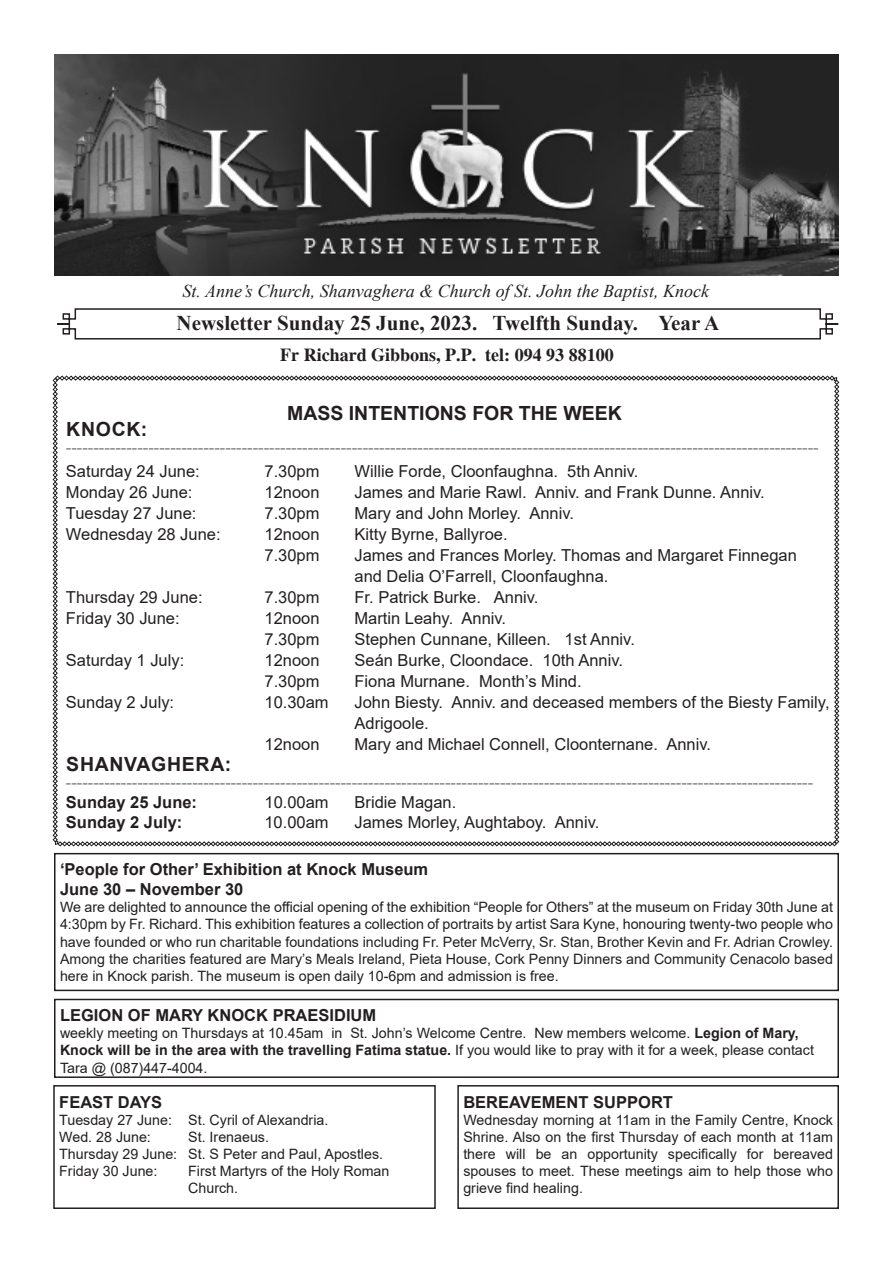
<style>
.page{position:relative;width:893px;height:1263px;background:#fff}
.page>*{position:absolute;margin:0;border:0;box-sizing:border-box;transform-origin:0 0}
.t1{font:700 21px "Times New Roman";color:#231f20}
.t2{font:700 19.5px "Arial";color:#231f20}
.t3{font:700 19.5px "Arial";letter-spacing:.035em;color:#231f20}
.t4{font:italic 18px "Times New Roman";color:#231f20}
.t5{font:700 18px "Times";color:#231f20}
.t6{font:16.5px/21px "Arial";color:#231f20}
.t7{font:16.5px "Arial";color:#8a8c8f}
.t8{font:700 16.5px/19.8px "Arial";color:#231f20}
.t9{font:14.25px/17.1px "Arial";color:#231f20}
.s1{font-weight:700}
</style>
<div class="page">
<svg style="left:53px;top:376px;width:786px;height:470px"></svg>
<svg style="left:57px;top:308px;width:782px;height:32px"></svg>
<img style="left:54px;top:54px;width:785px;height:221px">
<div style="left:54px;top:853px;width:785px;height:138px;border:2px solid #231f20"></div>
<div style="left:54px;top:999px;width:785px;height:79px;border:2px solid #231f20"></div>
<div style="left:53px;top:1085px;width:383px;height:124px;border:2px solid #231f20"></div>
<div style="left:457px;top:1085px;width:382px;height:124px;border:2px solid #231f20"></div>
<p class="t4" style="left:183px;top:278px;width:528px">St. Anne’s Church, Shanvaghera &amp; Church of St. John the Baptist, Knock</p>
<h1 class="t1" style="left:177px;top:308px;width:544px">Newsletter Sunday 25 June, 2023. Twelfth Sunday. Year A</h1>
<p class="t5" style="left:280px;top:344px;width:335px">Fr Richard Gibbons, P.P. tel: 094 93 88100</p>
<h2 class="t2" style="left:287px;top:400px;width:336px">MASS INTENTIONS FOR THE WEEK</h2>
<h2 class="t2" style="left:66px;top:415px;width:83px">KNOCK:</h2>
<p class="t7" style="left:66px;top:436px;width:754px">-----------------------------------------------------------------------------------------------------------------------------------------</p>
<p class="t6" style="left:66px;top:461px;width:135px">Saturday 24 June:</p>
<p class="t6" style="left:264px;top:461px;width:57px">7.30pm</p>
<p class="t6" style="left:354px;top:461px;width:286px">Willie Forde, Cloonfaughna. 5th Anniv.</p>
<p class="t6" style="left:66px;top:482px;width:128px">Monday 26 June:</p>
<p class="t6" style="left:264px;top:482px;width:57px">12noon</p>
<p class="t6" style="left:354px;top:482px;width:412px">James and Marie Rawl. Anniv. and Frank Dunne. Anniv.</p>
<p class="t6" style="left:66px;top:503px;width:132px">Tuesday 27 June:</p>
<p class="t6" style="left:264px;top:503px;width:57px">7.30pm</p>
<p class="t6" style="left:354px;top:503px;width:221px">Mary and John Morley. Anniv.</p>
<p class="t6" style="left:66px;top:524px;width:156px">Wednesday 28 June:</p>
<p class="t6" style="left:264px;top:524px;width:57px">12noon</p>
<p class="t6" style="left:354px;top:524px;width:155px">Kitty Byrne, Ballyroe.</p>
<p class="t6" style="left:264px;top:545px;width:57px">7.30pm</p>
<p class="t6" style="left:354px;top:545px;width:444px">James and Frances Morley. Thomas and Margaret Finnegan and Delia O’Farrell, Cloonfaughna.</p>
<p class="t6" style="left:66px;top:587px;width:138px">Thursday 29 June:</p>
<p class="t6" style="left:264px;top:587px;width:57px">7.30pm</p>
<p class="t6" style="left:354px;top:587px;width:186px">Fr. Patrick Burke. Anniv.</p>
<p class="t6" style="left:66px;top:608px;width:115px">Friday 30 June:</p>
<p class="t6" style="left:264px;top:608px;width:57px">12noon</p>
<p class="t6" style="left:354px;top:608px;width:153px">Martin Leahy. Anniv.</p>
<p class="t6" style="left:264px;top:629px;width:57px">7.30pm</p>
<p class="t6" style="left:354px;top:629px;width:282px">Stephen Cunnane, Killeen. 1st Anniv.</p>
<p class="t6" style="left:66px;top:650px;width:120px">Saturday 1 July:</p>
<p class="t6" style="left:264px;top:650px;width:57px">12noon</p>
<p class="t6" style="left:354px;top:650px;width:270px">Seán Burke, Cloondace. 10th Anniv.</p>
<p class="t6" style="left:264px;top:671px;width:57px">7.30pm</p>
<p class="t6" style="left:354px;top:671px;width:229px">Fiona Murnane. Month’s Mind.</p>
<p class="t6" style="left:66px;top:692px;width:110px">Sunday 2 July:</p>
<p class="t6" style="left:264px;top:692px;width:66px">10.30am</p>
<p class="t6" style="left:354px;top:692px;width:477px">John Biesty. Anniv. and deceased members of the Biesty Family,<br>Adrigoole.</p>
<p class="t6" style="left:264px;top:734px;width:57px">12noon</p>
<p class="t6" style="left:354px;top:734px;width:358px">Mary and Michael Connell, Cloonternane. Anniv.</p>
<h2 class="t3" style="left:66px;top:750px;width:166px">SHANVAGHERA:</h2>
<p class="t7" style="left:66px;top:771px;width:749px">----------------------------------------------------------------------------------------------------------------------------------------</p>
<p class="t8" style="left:66px;top:792px;width:133px">Sunday 25 June:</p>
<p class="t6" style="left:264px;top:792px;width:66px">10.00am</p>
<p class="t6" style="left:354px;top:792px;width:103px">Bridie Magan.</p>
<p class="t8" style="left:66px;top:813px;width:118px">Sunday 2 July:</p>
<p class="t6" style="left:264px;top:812px;width:66px">10.00am</p>
<p class="t6" style="left:354px;top:812px;width:246px">James Morley, Aughtaboy. Anniv.</p>
<p class="t8" style="left:60px;top:860px;width:370px">‘People for Other’ Exhibition at Knock Museum<br>June 30 – November 30</p>
<p class="t9" style="left:60px;top:899px;width:774px;text-align:justify">We are delighted to announce the official opening of the exhibition “People for Others” at the museum on Friday 30th June at 4:30pm by Fr. Richard. This exhibition features a collection of portraits by artist Sara Kyne, honouring twenty-two people who have founded or who run charitable foundations including Fr. Peter McVerry, Sr. Stan, Brother Kevin and Fr. Adrian Crowley.<br>Among the charities featured are Mary’s Meals Ireland, Pieta House, Cork Penny Dinners and Community Cenacolo based here in Knock parish. The museum is open daily 10-6pm and admission is free.</p>
<p class="t8" style="left:60px;top:1006px;width:318px">LEGION OF MARY KNOCK PRAESIDIUM</p>
<p class="t9" style="left:60px;top:1025px;width:755px">weekly meeting on Thursdays at 10.45am in St. John’s Welcome Centre. New members welcome. <span class="s1">Legion of Mary,<br>Knock will be in the area with the travelling Fatima statue.</span> If you would like to pray with it for a week, please contact<br>Tara @ (087)447-4004.</p>
<p class="t8" style="left:59px;top:1092px;width:104px">FEAST DAYS</p>
<p class="t9" style="left:59px;top:1111px;width:271px">Tuesday 27 June: St. Cyril of Alexandria.<br>Wed. 28 June:</p>
<p class="t8" style="left:463px;top:1092px;width:211px">BEREAVEMENT SUPPORT</p>
<p class="t9" style="left:463px;top:1111px;width:371px;text-align:justify">Wednesday morning at 11am in the Family Centre, Knock Shrine. Also on the first Thursday of each month at 11am there will be an opportunity specifically for bereaved spouses to meet. These meetings aim to help those who grieve find healing.</p>
<p class="t9" style="left:59px;top:1128px;width:325px;text-indent:129px">St. Irenaeus.<br>Thursday 29 June: St. S Peter and Paul, Apostles.<br>Friday 30 June:</p>
<p class="t9" style="left:188px;top:1162px;width:203px">First Martyrs of the Holy Roman<br>Church.</p>
</div>
